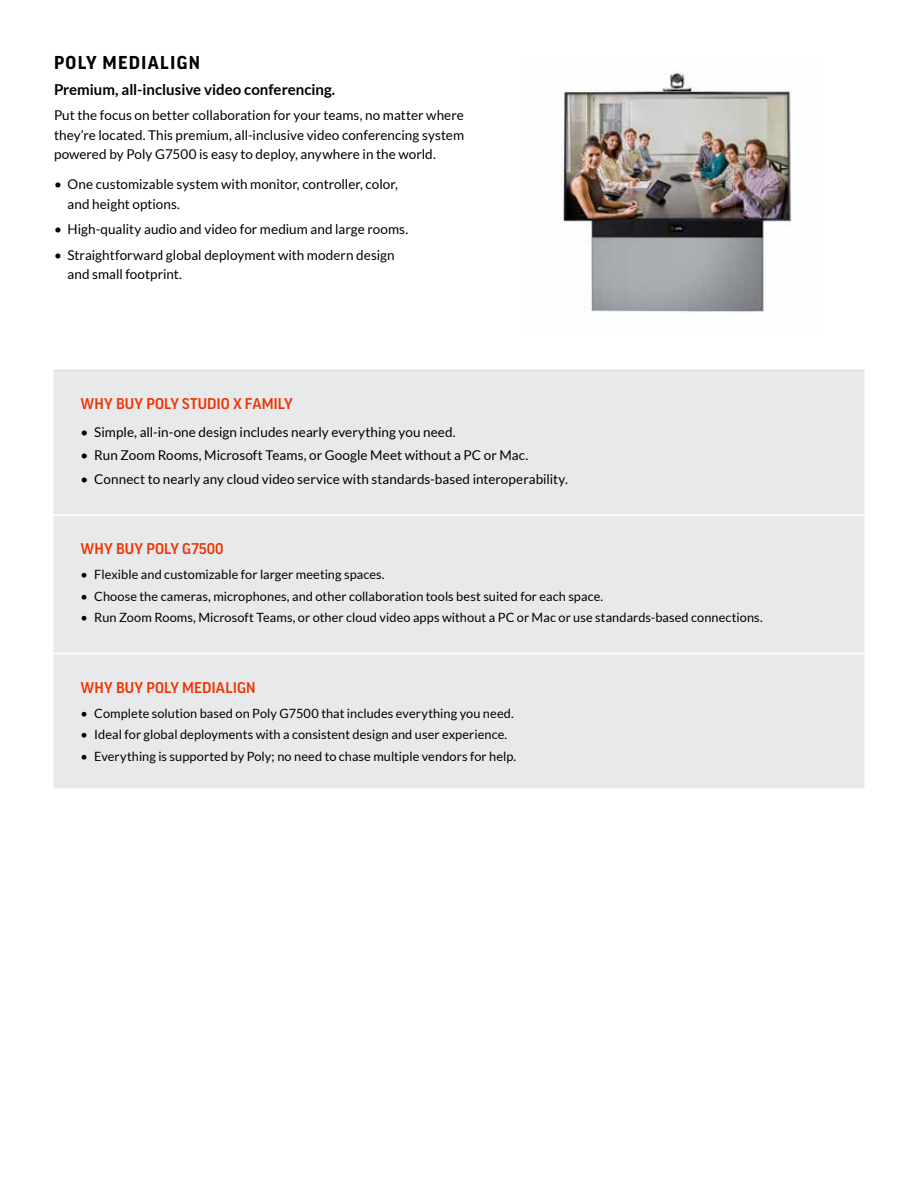
<style>
.page{position:relative;width:918px;height:1188px;background:#fff}
.page>*{position:absolute;margin:0;border:0;box-sizing:border-box;transform-origin:0 0}
.t1{font:700 18px "Good Pro";letter-spacing:.07em;color:#000}
.t2{font:500 15px "Good Pro";letter-spacing:.005em;color:#ef3200}
.t3{font:700 15px "Lato";color:#000}
.t4{font:13.5px/19.5px "Lato";letter-spacing:.005em;color:#000}
.t5{font:12.75px "Lato";letter-spacing:.005em;color:#000}
</style>
<div class="page">
<img style="left:560px;top:72px;width:232px;height:240px">
<div style="left:53px;top:371px;width:812px;height:417px;background:#e8e9ea"></div>
<hr style="left:53px;top:370px;width:812px;height:1px;background:#d1d3d4">
<hr style="left:53px;top:514px;width:812px;height:2px;background:#fff">
<hr style="left:53px;top:653px;width:812px;height:1px;background:#fff">
<h1 class="t1" style="left:54px;top:52px;width:148px">POLY MEDIALIGN</h1>
<p class="t3" style="left:54px;top:83px;width:283px">Premium, all-inclusive video conferencing.</p>
<p class="t4" style="left:54px;top:106px;width:412px;text-align:justify">Put the focus on better collaboration for your teams, no matter where they’re located. This premium, all-inclusive video conferencing system powered by Poly G7500 is easy to deploy, anywhere in the world.</p>
<p class="t4" style="left:68px;top:175px;width:332px;text-indent:-14px">• One customizable system with monitor, controller, color, and height options.</p>
<p class="t4" style="left:54px;top:220px;width:356px">• High-quality audio and video for medium and large rooms.</p>
<p class="t4" style="left:68px;top:246px;width:329px;text-indent:-14px">• Straightforward global deployment with modern design and small footprint.</p>
<p class="t2" style="left:81px;top:397px;width:214px">WHY BUY POLY STUDIO X FAMILY</p>
<p class="t4" style="left:80px;top:423px;width:377px">• Simple, all-in-one design includes nearly everything you need.</p>
<p class="t4" style="left:80px;top:447px;width:449px">• Run Zoom Rooms, Microsoft Teams, or Google Meet without a PC or Mac.</p>
<p class="t4" style="left:80px;top:471px;width:489px">• Connect to nearly any cloud video service with standards-based interoperability.</p>
<p class="t2" style="left:81px;top:542px;width:145px">WHY BUY POLY G7500</p>
<p class="t5" style="left:80px;top:570px;width:306px">• Flexible and customizable for larger meeting spaces.</p>
<p class="t5" style="left:80px;top:591px;width:524px">• Choose the cameras, microphones, and other collaboration tools best suited for each space.</p>
<p class="t5" style="left:80px;top:613px;width:684px">• Run Zoom Rooms, Microsoft Teams, or other cloud video apps without a PC or Mac or use standards-based connections.</p>
<p class="t2" style="left:81px;top:680px;width:176px">WHY BUY POLY MEDIALIGN</p>
<p class="t5" style="left:80px;top:708px;width:435px">• Complete solution based on Poly G7500 that includes everything you need.</p>
<p class="t5" style="left:80px;top:730px;width:428px">• Ideal for global deployments with a consistent design and user experience.</p>
<p class="t5" style="left:80px;top:751px;width:437px">• Everything is supported by Poly; no need to chase multiple vendors for help.</p>
</div>
